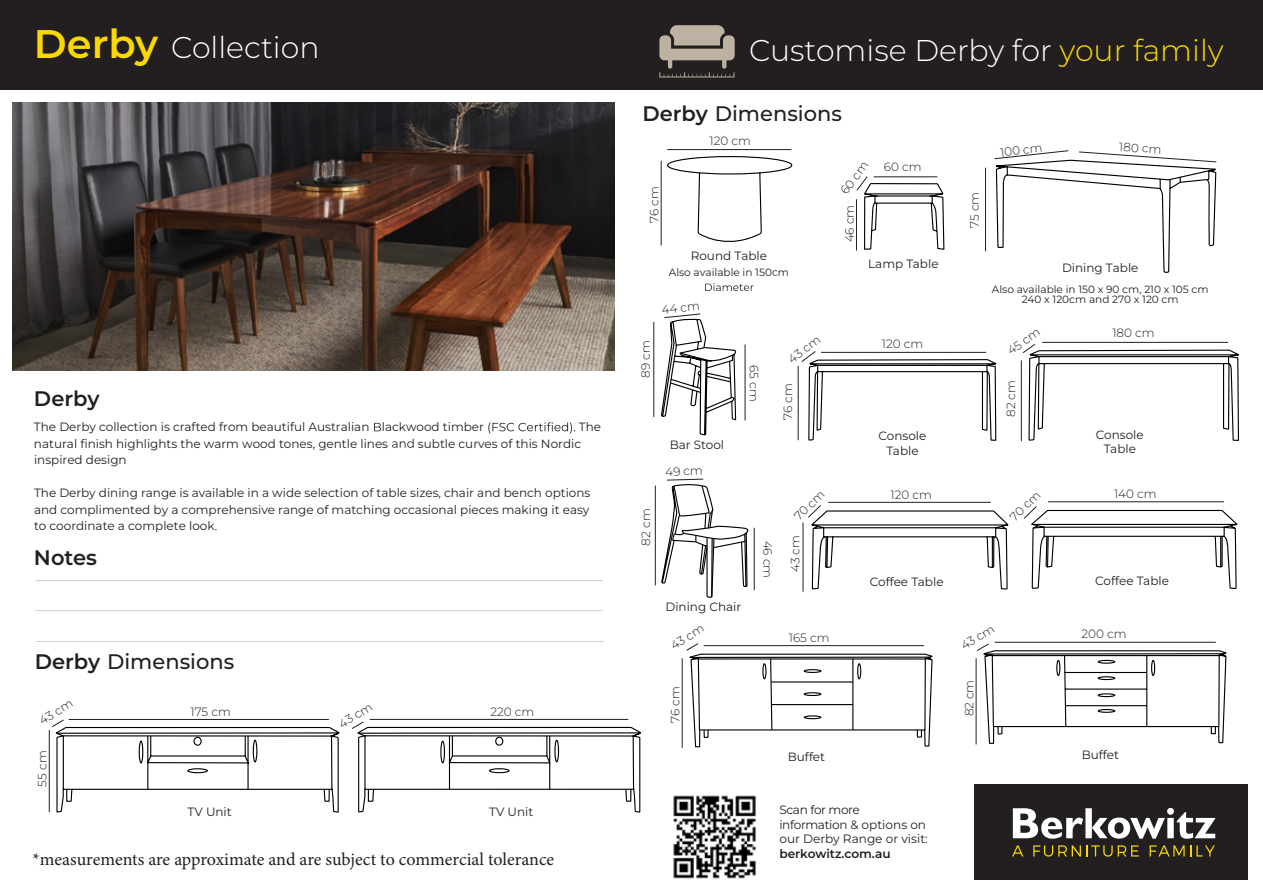
<style>
.page{position:relative;width:1263px;height:893px;background:#fff}
.page>*{position:absolute;margin:0;border:0;box-sizing:border-box;transform-origin:0 0}
.t1{font:300 30px "Montserrat";color:#fff}
.t2{font:500 21px "Montserrat";color:#231f20}
.t3{font:600 21px "Montserrat";color:#231f20}
.t4{font:18px "Minion Pro";letter-spacing:-.005em;color:#231f20}
.t5{font:12.15px/14.5px "Montserrat";letter-spacing:-.005em;color:#231f20}
.t6{font:600 12.15px "Montserrat";color:#231f20}
.t7{font:12px/16.5px "Montserrat";color:#231f20;text-align:center}
.t8{font:300 12px "Montserrat";color:#231f20}
.t9{font:10.5px/10.8px "Montserrat";color:#231f20;text-align:center}
.s1{font-weight:600;font-size:39.9px;color:#fbd900}
.s2{color:#fbd900}
.s3{font-weight:600}
</style>
<div class="page">
<div style="left:0;top:0;width:1263px;height:90px;background:#231f20"></div>
<svg style="left:659px;top:25px;width:76px;height:52px"></svg>
<div style="left:974px;top:784px;width:274px;height:96px;background:#231f20"></div>
<svg style="left:374px;top:423px;width:7px;height:8px"></svg>
<svg style="left:488px;top:422px;width:87px;height:12px"></svg>
<svg style="left:392px;top:439px;width:22px;height:9px"></svg>
<hr style="left:35px;top:580px;width:568px;height:1px;background:#d6cec2">
<hr style="left:35px;top:610px;width:568px;height:1px;background:#d6cec2">
<img style="left:13px;top:102px;width:601px;height:269px">
<img style="left:673px;top:795px;width:10px;height:84px">
<hr style="left:36px;top:641px;width:567px;height:1px;background:#d6cec2">
<svg style="left:995px;top:163px;width:33px;height:256px"></svg>
<svg style="left:1012px;top:807px;width:204px;height:50px"></svg>
<hr style="left:682px;top:658px;width:1px;height:90px;background:#231f20">
<hr style="left:667px;top:149px;width:124px;height:1px;background:#231f20">
<svg style="left:660px;top:156px;width:133px;height:280px"></svg>
<hr style="left:653px;top:322px;width:1px;height:95px;background:#231f20">
<hr style="left:745px;top:344px;width:1px;height:76px;background:#231f20">
<hr style="left:655px;top:486px;width:1px;height:99px;background:#231f20">
<svg style="left:661px;top:478px;width:88px;height:120px"></svg>
<hr style="left:754px;top:528px;width:1px;height:62px;background:#231f20">
<hr style="left:985px;top:168px;width:1px;height:83px;background:#231f20">
<svg style="left:994px;top:154px;width:34px;height:6px"></svg>
<hr style="left:995px;top:642px;width:221px;height:1px;background:#231f20">
<svg style="left:683px;top:643px;width:127px;height:236px"></svg>
<svg style="left:1009px;top:650px;width:19px;height:78px"></svg>
<svg style="left:56px;top:790px;width:283px;height:23px"></svg>
<svg style="left:358px;top:790px;width:283px;height:23px"></svg>
<hr style="left:370px;top:719px;width:258px;height:1px;background:#231f20">
<hr style="left:49px;top:730px;width:1px;height:82px;background:#231f20">
<svg style="left:52px;top:719px;width:288px;height:71px"></svg>
<svg style="left:351px;top:721px;width:291px;height:69px"></svg>
<svg style="left:810px;top:356px;width:199px;height:391px"></svg>
<hr style="left:803px;top:523px;width:1px;height:69px;background:#231f20">
<svg style="left:1028px;top:150px;width:212px;height:594px"></svg>
<svg style="left:808px;top:295px;width:189px;height:425px"></svg>
<svg style="left:801px;top:350px;width:15px;height:13px"></svg>
<svg style="left:1022px;top:343px;width:14px;height:11px"></svg>
<hr style="left:821px;top:352px;width:165px;height:1px;background:#231f20">
<hr style="left:798px;top:366px;width:1px;height:74px;background:#231f20">
<hr style="left:1042px;top:342px;width:186px;height:1px;background:#231f20">
<hr style="left:1021px;top:360px;width:1px;height:81px;background:#231f20">
<svg style="left:1024px;top:505px;width:13px;height:14px"></svg>
<svg style="left:808px;top:504px;width:14px;height:14px"></svg>
<svg style="left:856px;top:176px;width:89px;height:75px"></svg>
<h1 class="t1" style="left:34px;top:27px;width:287px"><span class="s1">Derby</span> Collection</h1>
<h1 class="t1" style="left:749px;top:30px;width:476px">Customise Derby for <span class="s2">your family</span></h1>
<h2 class="t3" style="left:34px;top:384px;width:67px">Derby</h2>
<p class="t7" style="left:34px;top:418px;width:451px">The Derby collection is crafted from beautiful Australian lackwood timber</p>
<p class="t7" style="left:579px;top:418px;width:24px">The</p>
<p class="t7" style="left:34px;top:435px;width:356px">natural finish highlights the warm wood tones, gentle lines</p>
<p class="t7" style="left:418px;top:435px;width:165px">subtle curves of this Nordic</p>
<p class="t7" style="left:34px;top:452px;width:94px">inspired design</p>
<p class="t7" style="left:34px;top:485px;width:558px;text-align:justify">The Derby dining range is available in a wide selection of table sizes, chair and bench options and complimented by a comprehensive range of matching occasional pieces making it easy to coordinate a complete look</p>
<h2 class="t3" style="left:34px;top:543px;width:65px">Notes</h2>
<h2 class="t2" style="left:35px;top:647px;width:201px"><span class="s3">Derby</span> Dimensions</h2>
<p class="t8" style="left:36px;top:715px;width:39px;rotate:-32deg">43 cm</p>
<p class="t8" style="left:336px;top:718px;width:39px;rotate:-32deg">43 cm</p>
<p class="t8" style="left:191px;top:703px;width:42px">175 cm</p>
<p class="t8" style="left:490px;top:703px;width:45px">220 cm</p>
<p class="t8" style="left:34px;top:786px;width:37px;rotate:-90deg">55 cm</p>
<p class="t7" style="left:188px;top:803px;width:46px">TV Unit</p>
<p class="t7" style="left:489px;top:803px;width:46px">TV Unit</p>
<h3 class="t4" style="left:33px;top:847px;width:523px">*measurements are approximate and are subject to commercial tolerance</h3>
<h2 class="t2" style="left:642px;top:100px;width:201px"><span class="s3">Derby</span> Dimensions</h2>
<p class="t8" style="left:709px;top:133px;width:43px">120 cm</p>
<p class="t8" style="left:646px;top:223px;width:38px;rotate:-90deg">76 cm</p>
<p class="t7" style="left:691px;top:248px;width:78px">Round Table</p>
<p class="t9" style="left:669px;top:266px;width:122px">Also available in 150 m</p>
<p class="t8" style="left:661px;top:302px;width:40px;rotate:-6deg">44 cm</p>
<p class="t8" style="left:837px;top:188px;width:39px;rotate:-53deg">60 cm</p>
<p class="t8" style="left:841px;top:242px;width:39px;rotate:-90deg">46 cm</p>
<p class="t8" style="left:884px;top:158px;width:39px">60 cm</p>
<p class="t7" style="left:868px;top:255px;width:72px">Lamp Table</p>
<p class="t8" style="left:999px;top:144px;width:44px;rotate:-6deg">100 cm</p>
<p class="t8" style="left:1120px;top:139px;width:44px;rotate:4deg">180 cm</p>
<p class="t8" style="left:966px;top:228px;width:37px;rotate:-90deg">75 cm</p>
<p class="t7" style="left:1062px;top:259px;width:78px">Dining Table</p>
<p class="t9" style="left:992px;top:283px;width:218px">Also available in 150 x 90 cm, 210 x 105 cm<br>240 x 120cm and 270 x 120 cm</p>
<p class="t8" style="left:638px;top:378px;width:39px;rotate:-90deg">89 cm</p>
<p class="t8" style="left:638px;top:545px;width:38px;rotate:-90deg">82 cm</p>
<p class="t7" style="left:670px;top:436px;width:56px">Bar Stool</p>
<p class="t8" style="left:665px;top:464px;width:39px;rotate:-2deg">49 cm</p>
<p class="t8" style="left:762px;top:365px;width:38px;rotate:90deg">65 cm</p>
<p class="t7" style="left:665px;top:598px;width:77px">Dining Chair</p>
<p class="t8" style="left:776px;top:540px;width:39px;rotate:90deg">46 cm</p>
<p class="t8" style="left:785px;top:354px;width:38px;rotate:-37deg">43 cm</p>
<p class="t8" style="left:1004px;top:345px;width:39px;rotate:-35deg">45 cm</p>
<p class="t8" style="left:882px;top:335px;width:43px">120 cm</p>
<p class="t8" style="left:780px;top:420px;width:38px;rotate:-90deg">76 cm</p>
<p class="t7" style="left:878px;top:428px;width:49px;line-height:14.4px">Console<br>Table</p>
<p class="t8" style="left:1003px;top:417px;width:38px;rotate:-90deg">82 cm</p>
<p class="t8" style="left:1112px;top:324px;width:44px">180 cm</p>
<p class="t7" style="left:1096px;top:427px;width:49px;line-height:14.4px">Console<br>Table</p>
<p class="t8" style="left:890px;top:486px;width:43px">120 cm</p>
<p class="t8" style="left:1114px;top:486px;width:44px">140 cm</p>
<p class="t8" style="left:790px;top:512px;width:39px;rotate:-44deg">70 cm</p>
<p class="t8" style="left:1006px;top:513px;width:39px;rotate:-44deg">70 cm</p>
<p class="t8" style="left:787px;top:572px;width:38px;rotate:-90deg">43 cm</p>
<p class="t7" style="left:870px;top:573px;width:75px">Coffee Table</p>
<p class="t7" style="left:1095px;top:572px;width:75px">Coffee Table</p>
<p class="t8" style="left:667px;top:640px;width:38px;rotate:-32deg">43 cm</p>
<p class="t8" style="left:958px;top:640px;width:38px;rotate:-32deg">43 cm</p>
<p class="t8" style="left:789px;top:629px;width:42px">165 cm</p>
<p class="t8" style="left:667px;top:723px;width:38px;rotate:-90deg">76 cm</p>
<p class="t7" style="left:788px;top:748px;width:39px">Buffet</p>
<p class="t8" style="left:961px;top:716px;width:38px;rotate:-90deg">82 cm</p>
<p class="t8" style="left:1081px;top:625px;width:47px">200 cm</p>
<p class="t7" style="left:1082px;top:747px;width:39px">Buffet</p>
<p class="t5" style="left:779px;top:802px;width:150px">Scan for more information &amp; options on our Derby Range or visit:</p>
<p class="t6" style="left:779px;top:845px;width:113px">berkowitz.com.au</p>
</div>
